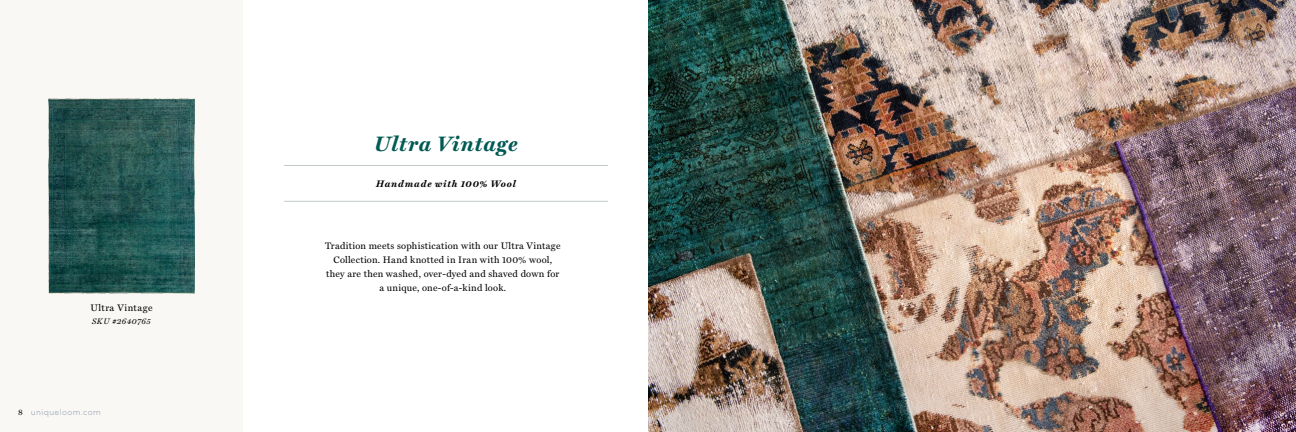
<style>
.page{position:relative;width:1296px;height:432px;background:#fff}
.page>*{position:absolute;margin:0;border:0;box-sizing:border-box;transform-origin:0 0}
.t1{font:italic 700 21px "Miller Text";letter-spacing:.04em;color:#005a53}
.t2{font:9.5px/14px "Miller Text";letter-spacing:.03em;color:#000;text-align:center}
.t3{font:italic 700 9.5px "Miller Text";letter-spacing:.085em;color:#000}
.t4{font:9.5px "Miller Text";letter-spacing:.05em;color:#000}
.t5{font:300 8.5px "Sofia Pro";letter-spacing:.05em;color:#a1aabd}
.t6{font:italic 8px "Miller Text";letter-spacing:.045em;color:#000}
.s1{font-family:"Miller Text";font-weight:400;color:#000}
</style>
<div class="page">
<img style="left:648px;top:0;width:648px;height:432px">
<div style="left:0;top:0;width:243px;height:432px;background:#f9f8f4"></div>
<img style="left:48px;top:98px;width:147px;height:196px">
<hr style="left:284px;top:165px;width:324px;height:1px;background:#c2cbca">
<hr style="left:284px;top:201px;width:324px;height:1px;background:#c2cbca">
<p class="t4" style="left:91px;top:300px;width:63px">Ultra Vintage</p>
<p class="t6" style="left:92px;top:315px;width:60px">SKU #2640765</p>
<p class="t5" style="left:18px;top:406px;width:84px"><span class="s1">8</span> uniqueloom.com</p>
<h1 class="t1" style="left:374px;top:127px;width:145px">Ultra Vintage</h1>
<p class="t3" style="left:376px;top:176px;width:141px">Handmade with 100% Wool</p>
<p class="t2" style="left:325px;top:238px;width:237px">Tradition meets sophistication with our Ultra Vintage Collection. Hand knotted in Iran with 100% wool, they are then washed, over-dyed and shaved down for a unique, one-of-a-kind look.</p>
</div>
